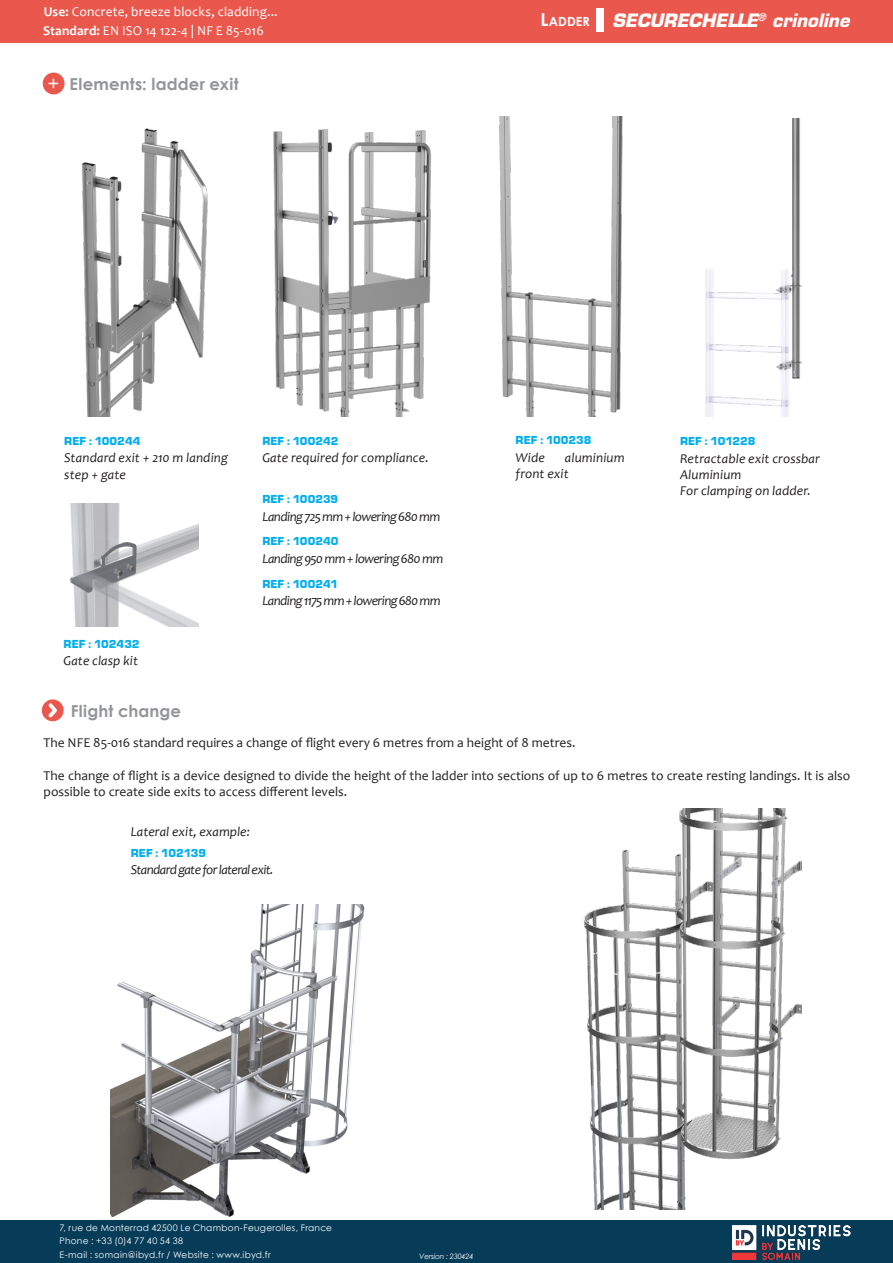
<style>
.page{position:relative;width:893px;height:1263px;background:#fff}
.page>*{position:absolute;margin:0;border:0;box-sizing:border-box;transform-origin:0 0}
.t1{font:19.5px "Eurostile";color:#fff}
.t2{font:italic 700 18px "Eurostile LT Std";letter-spacing:-.01em;color:#fff}
.t3{font:700 16.5px "Century Gothic";letter-spacing:.01em;color:#939598}
.t4{font:13.5px/16.2px "Candara";color:#231f20}
.t5{font:italic 13.5px/16.2px "Candara";color:#231f20}
.t6{font:13.5px/18.9px "Candara";letter-spacing:.01em;color:#fff}
.t7{font:italic 13.5px "Candara";letter-spacing:-.04em;color:#231f20}
.t8{font:italic 13.5px "Candara";letter-spacing:-.045em;color:#231f20}
.t9{font:italic 13.5px "Candara";letter-spacing:-.05em;color:#231f20}
.t10{font:700 12.6px "Century Gothic";letter-spacing:.005em;color:#fff}
.t11{font:900 12px "Eurostile Becker";letter-spacing:.005em;color:#00aeef}
.t12{font:9px/13.5px "Century Gothic";letter-spacing:.03em;color:#fff}
.t13{font:italic 7.5px "Century Gothic";letter-spacing:-.025em;color:#fff}
.s1{font-weight:700}
.s2{font-size:18px}
</style>
<div class="page">
<div style="left:0;top:0;width:893px;height:43px;background:#ea584d"></div>
<div style="left:596px;top:9px;width:7px;height:23px;background:#fff"></div>
<div style="left:0;top:1220px;width:893px;height:43px;background:#073c59"></div>
<img style="left:733px;top:1225px;width:117px;height:34px">
<img style="left:111px;top:904px;width:254px;height:313px">
<img style="left:273px;top:129px;width:159px;height:288px">
<img style="left:499px;top:116px;width:124px;height:301px">
<img style="left:81px;top:128px;width:127px;height:289px">
<img style="left:583px;top:808px;width:219px;height:402px">
<img style="left:70px;top:504px;width:128px;height:122px">
<img style="left:705px;top:118px;width:97px;height:299px">
<div style="left:43px;top:73px;width:22px;height:21px;background:#ea584d;border-radius:50%"></div>
<div style="left:42px;top:699px;width:22px;height:22px;background:#ea584d;border-radius:50%"></div>
<svg style="left:48px;top:703px;width:9px;height:15px"></svg>
<p class="t6" style="left:43px;top:2px;width:236px"><span class="s1">Use:</span> Concrete, breeze blocks, cladding...<br><span class="s1">Standard:</span> EN ISO 14 122-4 | NF E 85-016</p>
<p class="t1" style="left:48px;top:70px;width:13px">+</p>
<p class="t3" style="left:70px;top:71px;width:171px">Elements: ladder exit</p>
<p class="t10" style="left:541px;top:12px;width:51px"><span class="s2">L</span>ADDER</p>
<h2 class="t2" style="left:612px;top:10px;width:239px">SECURECHELLE<sup>®</sup> crinoline</h2>
<p class="t11" style="left:64px;top:434px;width:78px">REF : 100244</p>
<p class="t5" style="left:64px;top:450px;width:165px">Standard exit + 210 m landing</p>
<p class="t5" style="left:64px;top:466px;width:63px">step + gate</p>
<p class="t11" style="left:64px;top:638px;width:77px">REF : 102432</p>
<p class="t5" style="left:64px;top:652px;width:76px">Gate clasp kit</p>
<p class="t3" style="left:71px;top:698px;width:112px">Flight change</p>
<p class="t11" style="left:262px;top:434px;width:78px">REF : 100242</p>
<p class="t5" style="left:262px;top:449px;width:168px">Gate required for compliance.</p>
<p class="t11" style="left:262px;top:492px;width:77px">REF : 100239</p>
<p class="t7" style="left:262px;top:508px;width:179px">Landing 725 mm + lowering 680 mm</p>
<p class="t11" style="left:262px;top:535px;width:78px">REF : 100240</p>
<p class="t7" style="left:262px;top:550px;width:182px">Landing 950 mm + lowering 680 mm</p>
<p class="t11" style="left:262px;top:577px;width:77px">REF : 100241</p>
<p class="t8" style="left:262px;top:592px;width:180px">Landing 1175 mm + lowering 680 mm</p>
<p class="t11" style="left:516px;top:433px;width:77px">REF : 100238</p>
<p class="t11" style="left:680px;top:434px;width:77px">REF : 101228</p>
<p class="t5" style="left:516px;top:449px;width:110px;text-indent:49px">aluminium front exit</p>
<p class="t5" style="left:516px;top:449px;width:31px">Wide</p>
<p class="t5" style="left:680px;top:450px;width:141px">Retractable exit crossbar</p>
<p class="t5" style="left:680px;top:466px;width:63px">Aluminium</p>
<p class="t5" style="left:680px;top:482px;width:132px">For clamping on ladder.</p>
<p class="t4" style="left:44px;top:735px;width:533px">The NFE 85-016 standard requires a change of flight every 6 metres from a height of 8 metres.</p>
<p class="t4" style="left:44px;top:767px;width:808px">The change of flight is a device designed to divide the height of the ladder into sections of up to 6 metres to create resting landings. It is also possible to create side exits to access different levels.</p>
<p class="t5" style="left:131px;top:823px;width:121px">Lateral exit, example:</p>
<p class="t11" style="left:131px;top:846px;width:77px">REF : 102139</p>
<p class="t9" style="left:131px;top:861px;width:144px">Standard gate for lateral exit.</p>
<p class="t12" style="left:60px;top:1221px;width:274px">7, rue de Monterrad 42500 Le Chambon-Feugerolles, France<br>Phone : +33 (0)4 77 40 54 38<br>E-mail : somain@ibyd.fr / Website : www.ibyd.fr</p>
<p class="t13" style="left:419px;top:1250px;width:56px">Version : 230424</p>
</div>
